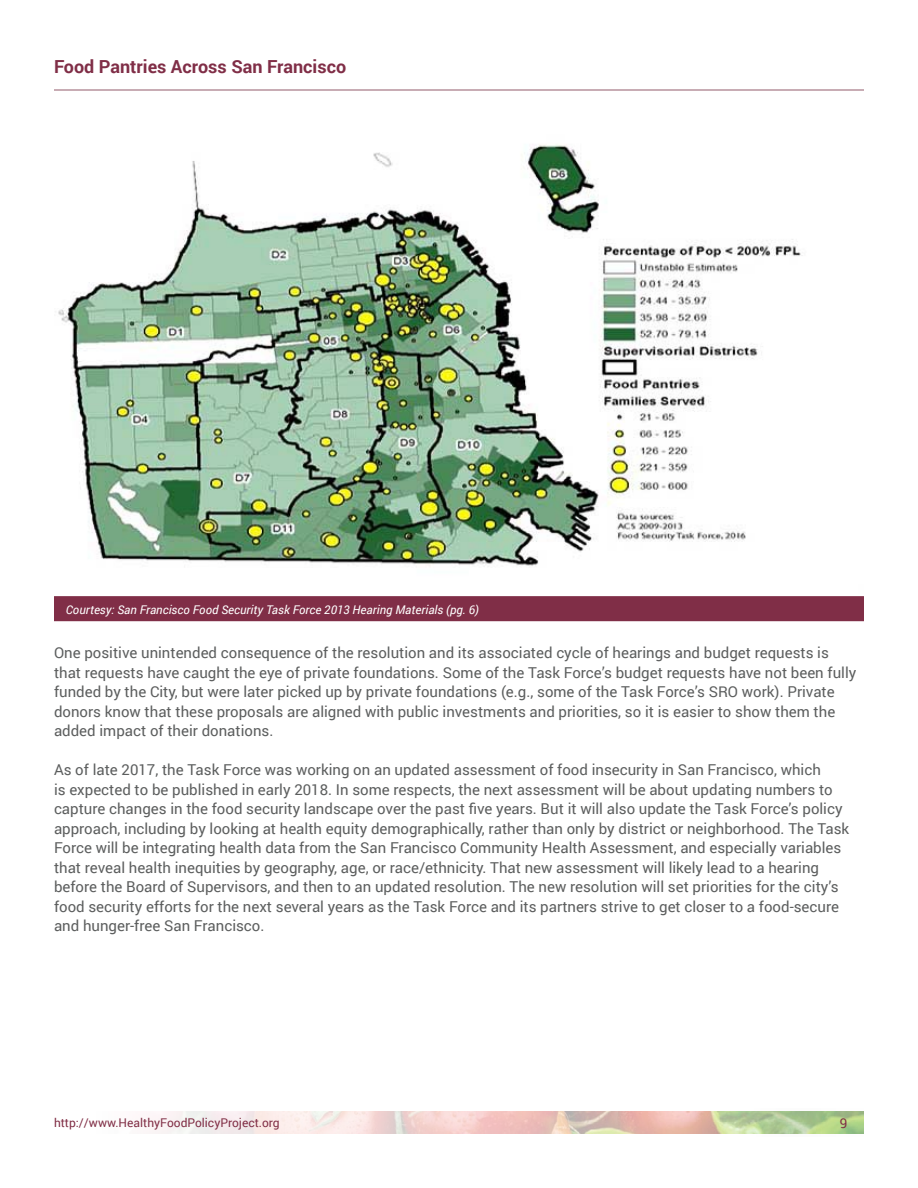
<style>
.page{position:relative;width:918px;height:1188px;background:#fff}
.page>*{position:absolute;margin:0;border:0;box-sizing:border-box;transform-origin:0 0}
.t1{font:700 18px "Roboto";color:#802e47}
.t2{font:15px/19.5px "Roboto";color:#5c5e5e}
.t3{font:13.5px "Roboto";color:#802e45}
.t4{font:italic 12px "Roboto";color:#fff}
.t5{font:12px "Roboto";color:#802e45}
</style>
<div class="page">
<svg style="left:155px;top:1111px;width:709px;height:23px;background:#e2d2c2"></svg>
<hr style="left:54px;top:89px;width:810px;height:2px;background:#c8acb4">
<img style="left:58px;top:144px;width:745px;height:422px">
<div style="left:54px;top:596px;width:810px;height:25px;background:#802e47;border:2px solid #802e47"></div>
<p class="t1" style="left:54px;top:54px;width:294px">Food Pantries Across San Francisco</p>
<p class="t4" style="left:66px;top:601px;width:415px">Courtesy: San Francisco Food Security Task Force 2013 Hearing Materials (pg. 6)</p>
<p class="t2" style="left:54px;top:642px;width:804px">One positive unintended consequence of the resolution and its associated cycle of hearings and budget requests is that requests have caught the eye of private foundations. Some of the Task Force’s budget requests have not been fully funded by the City, but were later picked up by private foundations (e.g., some of the Task Force’s SRO work). Private donors know that these proposals are aligned with public investments and priorities, so it is easier to show them the added impact of their donations.</p>
<p class="t2" style="left:54px;top:759px;width:797px">As of late 2017, the Task Force was working on an updated assessment of food insecurity in San Francisco, which<br>is expected to be published in early 2018. In some respects, the next assessment will be about updating numbers to capture changes in the food security landscape over the past five years. But it will also update the Task Force’s policy approach, including by looking at health equity demographically, rather than only by district or neighborhood. The Task Force will be integrating health data from the San Francisco Community Health Assessment, and especially variables that reveal health inequities by geography, age, or race/ethnicity. That new assessment will likely lead to a hearing before the Board of Supervisors, and then to an updated resolution. The new resolution will set priorities for the city’s food security efforts for the next several years as the Task Force and its partners strive to get closer to a food-secure and hunger-free San Francisco.</p>
<p class="t5" style="left:54px;top:1114px;width:227px">http://www.HealthyFoodPolicyProject.org</p>
<p class="t3" style="left:840px;top:1113px;width:9px">9</p>
</div>
